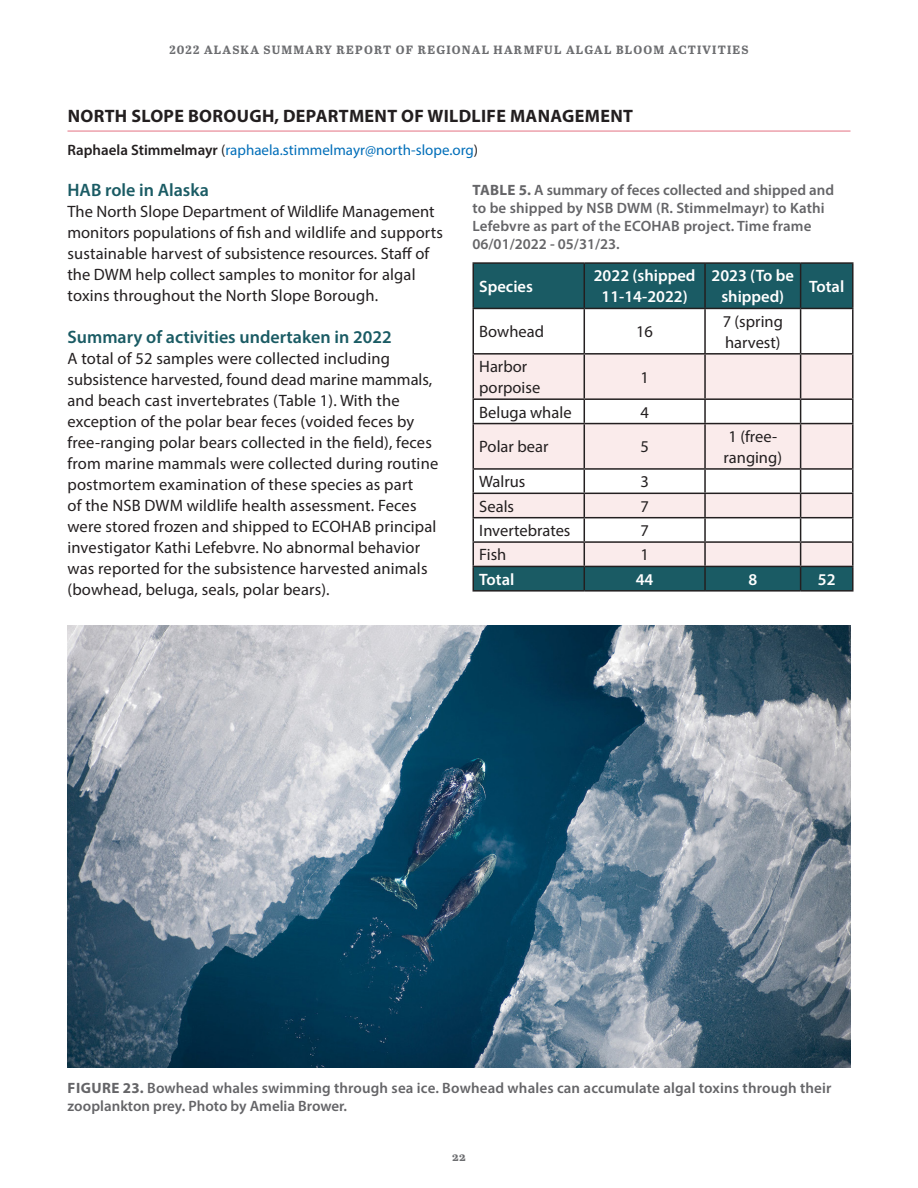
<style>
.page{position:relative;width:918px;height:1188px;background:#fff}
.page>*{position:absolute;margin:0;border:0;box-sizing:border-box;transform-origin:0 0}
.subhead{font:600 18px "Myriad Pro";color:#1a5b64}
.subhead1{font:700 18px "Myriad Pro";letter-spacing:.02em;color:#231f20}
.body{font:16.5px/21px "Myriad Pro";letter-spacing:.01em;color:#231f20}
.body-2{font:600 16.5px/21px "Myriad Pro";color:#fff;text-align:center}
.caption_new{font:600 15px/18px "Myriad Pro";letter-spacing:.01em;color:#656568}
.body-3{font:15px "Myriad Pro";color:#006eb9}
.t1{font:700 12px "Abril Text";letter-spacing:.1em;color:#6c6d70}
.s1{font-weight:600;color:#231f20}
.s2{color:#231f20}
.s3{font-weight:700}
</style>
<div class="page">
<hr style="left:68px;top:131px;width:782px;height:1px;background:#e37282">
<svg style="left:474px;top:264px;width:378px;height:326px;fill:#1a5b64"></svg>
<svg style="left:474px;top:355px;width:378px;height:211px;fill:#faebeb"></svg>
<hr style="left:472px;top:262px;width:112px;height:2px;background:#231f20">
<hr style="left:472px;top:264px;width:2px;height:44px;background:#231f20">
<hr style="left:584px;top:262px;width:121px;height:2px;background:#231f20">
<hr style="left:584px;top:264px;width:1px;height:44px;background:#231f20">
<hr style="left:705px;top:262px;width:96px;height:2px;background:#231f20">
<hr style="left:704px;top:264px;width:2px;height:44px;background:#231f20">
<hr style="left:801px;top:262px;width:53px;height:2px;background:#231f20">
<hr style="left:800px;top:264px;width:1px;height:44px;background:#231f20">
<hr style="left:852px;top:264px;width:2px;height:44px;background:#231f20">
<hr style="left:472px;top:308px;width:112px;height:1px;background:#231f20">
<hr style="left:472px;top:309px;width:2px;height:44px;background:#231f20">
<hr style="left:584px;top:308px;width:121px;height:1px;background:#231f20">
<hr style="left:584px;top:309px;width:1px;height:44px;background:#231f20">
<hr style="left:705px;top:308px;width:96px;height:1px;background:#231f20">
<hr style="left:704px;top:309px;width:2px;height:44px;background:#231f20">
<hr style="left:801px;top:308px;width:53px;height:1px;background:#231f20">
<hr style="left:800px;top:309px;width:1px;height:44px;background:#231f20">
<hr style="left:852px;top:309px;width:2px;height:44px;background:#231f20">
<hr style="left:472px;top:353px;width:112px;height:2px;background:#231f20">
<hr style="left:472px;top:355px;width:2px;height:43px;background:#231f20">
<hr style="left:584px;top:353px;width:121px;height:2px;background:#231f20">
<hr style="left:584px;top:355px;width:1px;height:43px;background:#231f20">
<hr style="left:705px;top:353px;width:96px;height:2px;background:#231f20">
<hr style="left:704px;top:355px;width:2px;height:43px;background:#231f20">
<hr style="left:801px;top:353px;width:53px;height:2px;background:#231f20">
<hr style="left:800px;top:355px;width:1px;height:43px;background:#231f20">
<hr style="left:852px;top:355px;width:2px;height:43px;background:#231f20">
<hr style="left:472px;top:398px;width:112px;height:2px;background:#231f20">
<hr style="left:472px;top:400px;width:2px;height:23px;background:#231f20">
<hr style="left:584px;top:398px;width:121px;height:2px;background:#231f20">
<svg style="left:584px;top:400px;width:1px;height:23px"></svg>
<hr style="left:705px;top:398px;width:96px;height:2px;background:#231f20">
<hr style="left:704px;top:400px;width:2px;height:23px;background:#231f20">
<hr style="left:801px;top:398px;width:53px;height:2px;background:#231f20">
<svg style="left:800px;top:400px;width:1px;height:23px"></svg>
<hr style="left:852px;top:400px;width:2px;height:23px;background:#231f20">
<hr style="left:472px;top:423px;width:112px;height:1px;background:#231f20">
<hr style="left:472px;top:424px;width:2px;height:44px;background:#231f20">
<hr style="left:584px;top:423px;width:121px;height:1px;background:#231f20">
<hr style="left:584px;top:424px;width:1px;height:44px;background:#231f20">
<hr style="left:705px;top:423px;width:96px;height:1px;background:#231f20">
<hr style="left:704px;top:424px;width:2px;height:44px;background:#231f20">
<hr style="left:801px;top:423px;width:53px;height:1px;background:#231f20">
<hr style="left:800px;top:424px;width:1px;height:44px;background:#231f20">
<hr style="left:852px;top:424px;width:2px;height:44px;background:#231f20">
<hr style="left:472px;top:468px;width:112px;height:2px;background:#231f20">
<hr style="left:472px;top:470px;width:2px;height:23px;background:#231f20">
<hr style="left:584px;top:468px;width:121px;height:2px;background:#231f20">
<hr style="left:705px;top:468px;width:96px;height:2px;background:#231f20">
<hr style="left:704px;top:470px;width:2px;height:23px;background:#231f20">
<hr style="left:801px;top:468px;width:53px;height:2px;background:#231f20">
<hr style="left:852px;top:470px;width:2px;height:23px;background:#231f20">
<hr style="left:472px;top:493px;width:112px;height:1px;background:#231f20">
<hr style="left:472px;top:494px;width:2px;height:23px;background:#231f20">
<hr style="left:584px;top:493px;width:121px;height:1px;background:#231f20">
<hr style="left:705px;top:493px;width:96px;height:1px;background:#231f20">
<hr style="left:704px;top:494px;width:2px;height:23px;background:#231f20">
<hr style="left:801px;top:493px;width:53px;height:1px;background:#231f20">
<hr style="left:852px;top:494px;width:2px;height:23px;background:#231f20">
<hr style="left:472px;top:517px;width:112px;height:1px;background:#231f20">
<hr style="left:472px;top:518px;width:2px;height:23px;background:#231f20">
<hr style="left:584px;top:517px;width:121px;height:1px;background:#231f20">
<hr style="left:705px;top:517px;width:96px;height:1px;background:#231f20">
<hr style="left:704px;top:518px;width:2px;height:23px;background:#231f20">
<hr style="left:801px;top:517px;width:53px;height:1px;background:#231f20">
<hr style="left:852px;top:518px;width:2px;height:23px;background:#231f20">
<hr style="left:472px;top:541px;width:112px;height:2px;background:#231f20">
<hr style="left:472px;top:543px;width:2px;height:23px;background:#231f20">
<hr style="left:584px;top:541px;width:121px;height:2px;background:#231f20">
<hr style="left:705px;top:541px;width:96px;height:2px;background:#231f20">
<hr style="left:704px;top:543px;width:2px;height:23px;background:#231f20">
<hr style="left:801px;top:541px;width:53px;height:2px;background:#231f20">
<hr style="left:852px;top:543px;width:2px;height:23px;background:#231f20">
<hr style="left:472px;top:566px;width:112px;height:1px;background:#231f20">
<hr style="left:472px;top:567px;width:2px;height:23px;background:#231f20">
<hr style="left:584px;top:566px;width:121px;height:1px;background:#231f20">
<svg style="left:584px;top:470px;width:1px;height:120px"></svg>
<hr style="left:705px;top:566px;width:96px;height:1px;background:#231f20">
<hr style="left:704px;top:567px;width:2px;height:23px;background:#231f20">
<hr style="left:801px;top:566px;width:53px;height:1px;background:#231f20">
<svg style="left:800px;top:470px;width:1px;height:120px"></svg>
<hr style="left:852px;top:567px;width:2px;height:23px;background:#231f20">
<hr style="left:472px;top:590px;width:112px;height:2px;background:#231f20">
<hr style="left:584px;top:590px;width:121px;height:2px;background:#231f20">
<hr style="left:705px;top:590px;width:96px;height:2px;background:#231f20">
<hr style="left:801px;top:590px;width:53px;height:2px;background:#231f20">
<img style="left:68px;top:625px;width:782px;height:443px">
<p class="t1" style="left:169px;top:41px;width:581px">2022 ALASKA SUMMARY REPORT OF REGIONAL HARMFUL ALGAL BLOOM ACTIVITIES</p>
<p class="subhead1" style="left:68px;top:104px;width:567px">NORTH SLOPE BOROUGH, DEPARTMENT OF WILDLIFE MANAGEMENT</p>
<p class="body-3" style="left:68px;top:140px;width:412px"><span class="s1">Raphaela Stimmelmayr</span> <span class="s2">(</span>raphaela.stimmelmayr@north-slope.org<span class="s2">)</span></p>
<p class="caption_new" style="left:472px;top:180px;width:363px"><span class="s3">TABLE 5.</span> A summary of feces collected and shipped and to be shipped by NSB DWM (R. Stimmelmayr) to Kathi Lefebvre as part of the ECOHAB project. Time frame 06/01/2022 - 05/31/23.</p>
<p class="body-2" style="left:479px;top:275px;width:55px">Species</p>
<p class="body-2" style="left:594px;top:265px;width:103px">2022 (shipped<br>11-14-2022)</p>
<p class="body-2" style="left:712px;top:265px;width:84px">2023 (To be shipped)</p>
<p class="body-2" style="left:809px;top:275px;width:37px">Total</p>
<p class="body" style="left:479px;top:321px;width:66px">Bowhead</p>
<p class="body" style="left:636px;top:321px;width:18px">16</p>
<p class="body" style="left:723px;top:311px;width:62px">7 (spring harvest)</p>
<p class="body" style="left:479px;top:356px;width:63px">Harbor porpoise</p>
<p class="body" style="left:640px;top:366px;width:10px">1</p>
<p class="body" style="left:479px;top:401px;width:94px">Beluga whale</p>
<p class="body" style="left:640px;top:401px;width:10px">4</p>
<p class="body" style="left:479px;top:436px;width:71px">Polar bear</p>
<p class="body" style="left:640px;top:436px;width:10px">5</p>
<p class="body" style="left:724px;top:426px;width:60px">1 (free&shy;ranging)</p>
<p class="body" style="left:479px;top:471px;width:48px">Walrus</p>
<p class="body" style="left:640px;top:471px;width:10px">3</p>
<p class="body" style="left:479px;top:495px;width:36px">Seals</p>
<p class="body" style="left:640px;top:495px;width:10px">7</p>
<p class="body" style="left:479px;top:520px;width:93px">Invertebrates</p>
<p class="body" style="left:640px;top:520px;width:10px">7</p>
<p class="body" style="left:479px;top:544px;width:29px">Fish</p>
<p class="body" style="left:640px;top:544px;width:10px">1</p>
<p class="body-2" style="left:479px;top:568px;width:37px">Total</p>
<p class="body-2" style="left:636px;top:568px;width:19px">44</p>
<p class="body-2" style="left:748px;top:568px;width:10px">8</p>
<p class="body-2" style="left:818px;top:568px;width:19px">52</p>
<p class="subhead" style="left:68px;top:178px;width:143px">HAB role in Alaska</p>
<p class="body" style="left:68px;top:201px;width:377px">The North Slope Department of Wildlife Management monitors populations of fish and wildlife and supports sustainable harvest of subsistence resources. Staff of the DWM help collect samples to monitor for algal toxins throughout the North Slope Borough.</p>
<p class="subhead" style="left:68px;top:325px;width:326px">Summary of activities undertaken in 2022</p>
<p class="body" style="left:68px;top:348px;width:372px">A total of 52 samples were collected including subsistence harvested, found dead marine mammals, and beach cast invertebrates (Table 1). With the exception of the polar bear feces (voided feces by free-ranging polar bears collected in the field), feces from marine mammals were collected during routine postmortem examination of these species as part<br>of the NSB DWM wildlife health assessment. Feces were stored frozen and shipped to ECOHAB principal investigator Kathi Lefebvre. No abnormal behavior was reported for the subsistence harvested animals (bowhead, beluga, seals, polar bears).</p>
<p class="caption_new" style="left:68px;top:1078px;width:765px"><span class="s3">FIGURE 23.</span> Bowhead whales swimming through sea ice. Bowhead whales can accumulate algal toxins through their zooplankton prey. Photo by Amelia Brower.</p>
<p class="t1" style="left:452px;top:1148px;width:15px">22</p>
</div>
